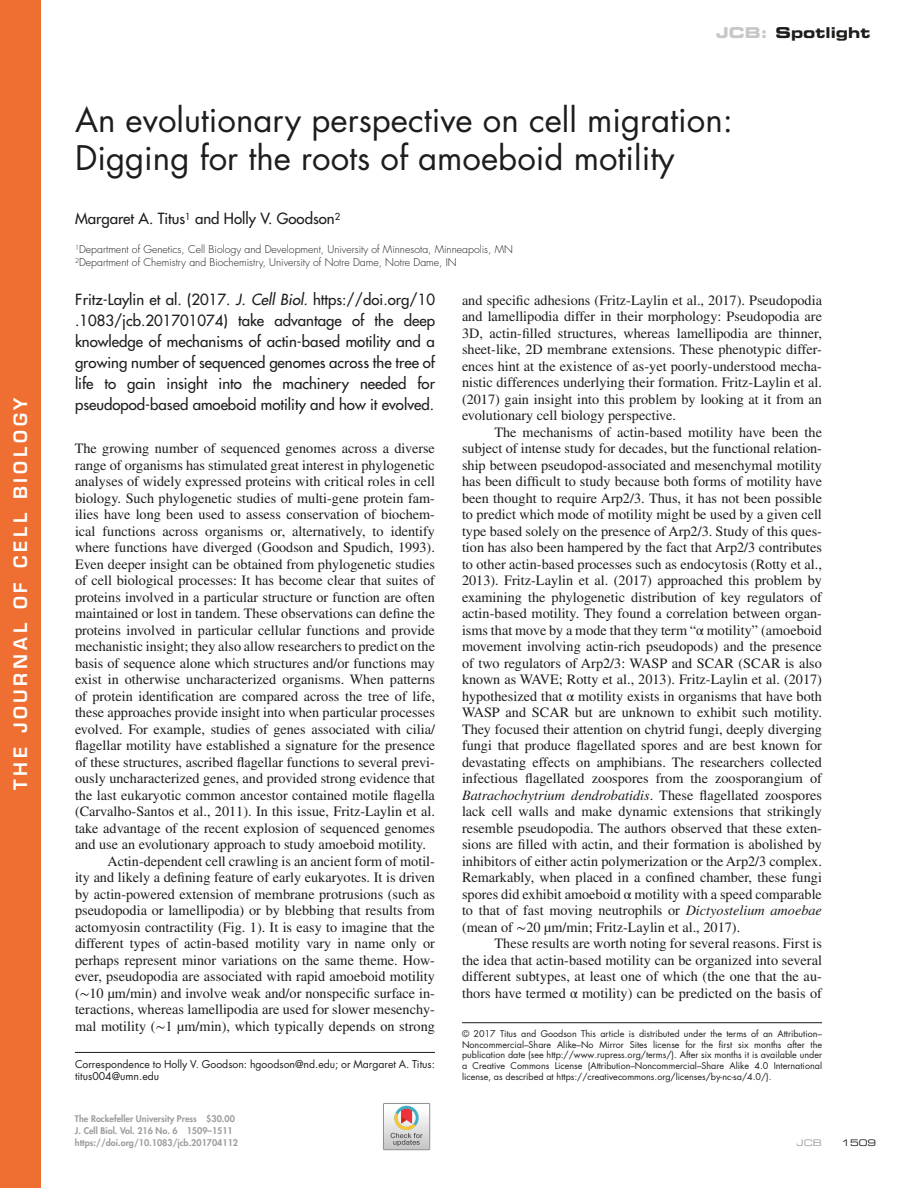
<style>
.page{position:relative;width:918px;height:1188px;background:#fff}
.page>*{position:absolute;margin:0;border:0;box-sizing:border-box;transform-origin:0 0}
.t1{font:33px/38.2px "Futura Std";color:#1d1d1b}
.t2{font:600 18px "Eurostile LT Std";letter-spacing:.205em;color:#fff}
.t3{font:500 15px/21px "Futura Std";color:#1d1d1b;text-align:justify}
.t4{font:15px "Eurostile LT Std Bold Ex 2";color:#1d1d1b}
.t5{font:14.25px/16.5px "Times LT Std";color:#1d1d1b;text-align:justify}
.t6{font:300 10.5px/13.5px "Futura Std";color:#1d1d1b}
.t7{font:10.5px/12.5px "Futura Std";color:#1d1d1b}
.t8{font:9px/10.8px "Futura Std";color:#1d1d1b;text-align:justify}
.t9{font:800 9px/12px "Futura Std";color:#9d9d9d}
.t10{font:9px "Eurostile LT Std Ex 2";color:#1d1d1b}
.t11{font:9px "Eurostile LT Std Ex 2";color:#9d9d9d}
.s1{color:#c7c7c6}
.s2{font-style:italic}
.s3{font-family:"STIX General"}
</style>
<div class="page">
<div style="left:0;top:0;width:40px;height:1188px;background:#ee6f31"></div>
<svg style="left:383px;top:1103px;width:47px;height:47px"></svg>
<hr style="left:75px;top:1052px;width:360px;height:1px;background:#1d1d1b">
<hr style="left:462px;top:1022px;width:360px;height:1px;background:#1d1d1b">
<p class="t2" style="left:9px;top:790px;width:395px;rotate:-90deg">THE JOURNAL OF CELL BIOLOGY</p>
<p class="t4" style="left:716px;top:22px;width:156px"><span class="s1">JCB:</span> Spotlight</p>
<h1 class="t1" style="left:75px;top:101px;width:659px">An evolutionary perspective on cell migration:<br>Digging for the roots of amoeboid motility</h1>
<p class="t3" style="left:75px;top:209px;width:267px">Margaret A. Titus<sup>1</sup> and Holly V. Goodson<sup>2</sup></p>
<p class="t6" style="left:75px;top:243px;width:440px"><sup>1</sup>Department of Genetics, Cell Biology and Development, University of Minnesota, Minneapolis, MN<br><sup>2</sup>Department of Chemistry and Biochemistry, University of Notre Dame, Notre Dame, IN</p>
<p class="t3" style="left:75px;top:289px;width:362px">Fritz-Laylin et al. (2017. <span class="s2">J. Cell Biol.</span> https://doi.org/10 .1083/jcb.201701074) take advantage of the deep knowledge of mechanisms of actin-based motility and a growing number of sequenced genomes across the tree of life to gain insight into the machinery needed for pseudopod-based amoeboid motility and how it evolved.</p>
<p class="t5" style="left:75px;top:440px;width:362px">The growing number of sequenced genomes across a diverse</p>
<p class="t5" style="left:75px;top:456px;width:361px">range of organisms has stimulated great interest in phylogenetic</p>
<p class="t5" style="left:75px;top:473px;width:361px">analyses of widely expressed proteins with critical roles in cell</p>
<p class="t5" style="left:75px;top:489px;width:361px">biology. Such phylogenetic studies of multi-gene protein fam-</p>
<p class="t5" style="left:75px;top:506px;width:362px">ilies have long been used to assess conservation of biochem-</p>
<p class="t5" style="left:75px;top:522px;width:362px">ical functions across organisms or, alternatively, to identify</p>
<p class="t5" style="left:75px;top:539px;width:361px">where functions have diverged (Goodson and Spudich, 1993).</p>
<p class="t5" style="left:75px;top:555px;width:361px">Even deeper insight can be obtained from phylogenetic studies</p>
<p class="t5" style="left:75px;top:572px;width:362px">of cell biological processes: It has become clear that suites of</p>
<p class="t5" style="left:75px;top:588px;width:361px">proteins involved in a particular structure or function are often</p>
<p class="t5" style="left:75px;top:605px;width:361px">maintained or lost in tandem. These observations can define the</p>
<p class="t5" style="left:75px;top:621px;width:361px">proteins involved in particular cellular functions and provide</p>
<p class="t5" style="left:75px;top:638px;width:362px">mechanistic insight; they also allow researchers to predict on the</p>
<p class="t5" style="left:75px;top:654px;width:362px">basis of sequence alone which structures and/or functions may</p>
<p class="t5" style="left:75px;top:671px;width:362px">exist in otherwise uncharacterized organisms. When patterns</p>
<p class="t5" style="left:75px;top:687px;width:361px">of protein identification are compared across the tree of life,</p>
<p class="t5" style="left:75px;top:704px;width:361px">these approaches provide insight into when particular processes</p>
<p class="t5" style="left:75px;top:720px;width:362px">evolved. For example, studies of genes associated with cilia/</p>
<p class="t5" style="left:75px;top:737px;width:362px">flagellar motility have established a signature for the presence</p>
<p class="t5" style="left:75px;top:753px;width:362px">of these structures, ascribed flagellar functions to several previ-</p>
<p class="t5" style="left:75px;top:770px;width:362px">ously uncharacterized genes, and provided strong evidence that</p>
<p class="t5" style="left:75px;top:786px;width:361px">the last eukaryotic common ancestor contained motile flagella</p>
<p class="t5" style="left:75px;top:803px;width:362px">(Carvalho-Santos et al., 2011). In this issue, Fritz-Laylin et al.</p>
<p class="t5" style="left:75px;top:819px;width:362px">take advantage of the recent explosion of sequenced genomes</p>
<p class="t5" style="left:75px;top:836px;width:353px">and use an evolutionary approach to study amoeboid motility.</p>
<p class="t5" style="left:107px;top:852px;width:329px">Actin-dependent cell crawling is an ancient form of motil-</p>
<p class="t5" style="left:75px;top:869px;width:362px">ity and likely a defining feature of early eukaryotes. It is driven</p>
<p class="t5" style="left:75px;top:885px;width:362px">by actin-powered extension of membrane protrusions (such as</p>
<p class="t5" style="left:75px;top:902px;width:362px">pseudopodia or lamellipodia) or by blebbing that results from</p>
<p class="t5" style="left:75px;top:918px;width:361px">actomyosin contractility (Fig. 1). It is easy to imagine that the</p>
<p class="t5" style="left:75px;top:935px;width:361px">different types of actin-based motility vary in name only or</p>
<p class="t5" style="left:75px;top:951px;width:362px">perhaps represent minor variations on the same theme. How-</p>
<p class="t5" style="left:75px;top:968px;width:362px">ever, pseudopodia are associated with rapid amoeboid motility</p>
<p class="t5" style="left:75px;top:984px;width:362px">(<span class="s3">∼</span>10 µm/min) and involve weak and/or nonspecific surface in-</p>
<p class="t5" style="left:75px;top:1001px;width:361px">teractions, whereas lamellipodia are used for slower mesenchy-</p>
<p class="t5" style="left:75px;top:1017px;width:361px">mal motility (<span class="s3">∼</span>1 µm/min), which typically depends on strong</p>
<p class="t7" style="left:75px;top:1058px;width:362px">Correspondence to Holly V. Goodson: hgoodson@nd.edu; or Margaret A. Titus: titus004@umn.edu</p>
<p class="t9" style="left:75px;top:1112px;width:165px">The Rockefeller University Press $30.00<br>J. Cell Biol. Vol. 216 No. 6 1509–1511 https://doi.org/10.1083/jcb.201704112</p>
<p class="t5" style="left:462px;top:291px;width:362px">and specific adhesions (Fritz-Laylin et al., 2017). Pseudopodia and lamellipodia differ in their morphology: Pseudopodia are 3D, actin-filled structures, whereas lamellipodia are thinner, sheet-like, 2D membrane extensions. These phenotypic differ&shy;ences hint at the existence of as-yet poorly-understood mecha&shy;nistic differences underlying their formation. Fritz-Laylin et al. (2017) gain insight into this problem by looking at it from an evolutionary cell biology perspective.</p>
<p class="t5" style="left:462px;top:423px;width:362px;text-indent:32px">The mechanisms of actin-based motility have been the subject of intense study for decades, but the functional relation&shy;ship between pseudopod-associated and mesenchymal motility has been difficult to study because both forms of motility have been thought to require Arp2/3. Thus, it has not been possible to predict which mode of motility might be used by a given cell type based solely on the presence of Arp2/3. Study of this ques&shy;tion has also been hampered by the fact that Arp2/3 contributes to other actin-based processes such as endocytosis (Rotty et al., 2013). Fritz-Laylin et al. (2017) approached this problem by examining the phylogenetic distribution of key regulators of actin-based motility. They found a correlation between organ&shy;isms that move by a mode that they term “<span class="s3">α</span> motility” (amoeboid movement involving actin-rich pseudopods) and the presence of two regulators of Arp2/3: WASP and SCAR (SCAR is also known as WAVE; Rotty et al., 2013). Fritz-Laylin et al. (2017) hypothesized that <span class="s3">α</span> motility exists in organisms that have both WASP and SCAR but are unknown to exhibit such motility.<br>They focused their attention on chytrid fungi, deeply diverging fungi that produce flagellated spores and are best known for devastating effects on amphibians. The researchers collected infectious flagellated zoospores from the zoosporangium of <span class="s2">Batrachochytrium dendrobatidis</span>. These flagellated zoospores lack cell walls and make dynamic extensions that strikingly resemble pseudopodia. The authors observed that these exten&shy;sions are filled with actin, and their formation is abolished by inhibitors of either actin polymerization or the Arp2/3 complex.<br>Remarkably, when placed in a confined chamber, these fungi spores did exhibit amoeboid <span class="s3">α</span> motility with a speed comparable to that of fast moving neutrophils or <span class="s2">Dictyostelium amoebae </span>(mean of <span class="s3">∼</span>20 µm/min; Fritz-Laylin et al., 2017).</p>
<p class="t5" style="left:462px;top:935px;width:362px;text-indent:32px">These results are worth noting for several reasons. First is the idea that actin-based motility can be organized into several different subtypes, at least one of which (the one that the au&shy;thors have termed <span class="s3">α</span> motility) can be predicted on the basis of</p>
<p class="t8" style="left:462px;top:1028px;width:362px">© 2017 Titus and Goodson This article is distributed under the terms of an Attribution– Noncommercial–Share Alike–No Mirror Sites license for the first six months after the publication date (see http://www.rupress.org/terms/). After six months it is available under a Creative Commons License (Attribution–Noncommercial–Share Alike 4.0 International license, as described at https://creativecommons.org/licenses/by-nc-sa/4.0/).</p>
<p class="t11" style="left:796px;top:1136px;width:27px">JCB</p>
<p class="t10" style="left:842px;top:1136px;width:36px">1509</p>
</div>
